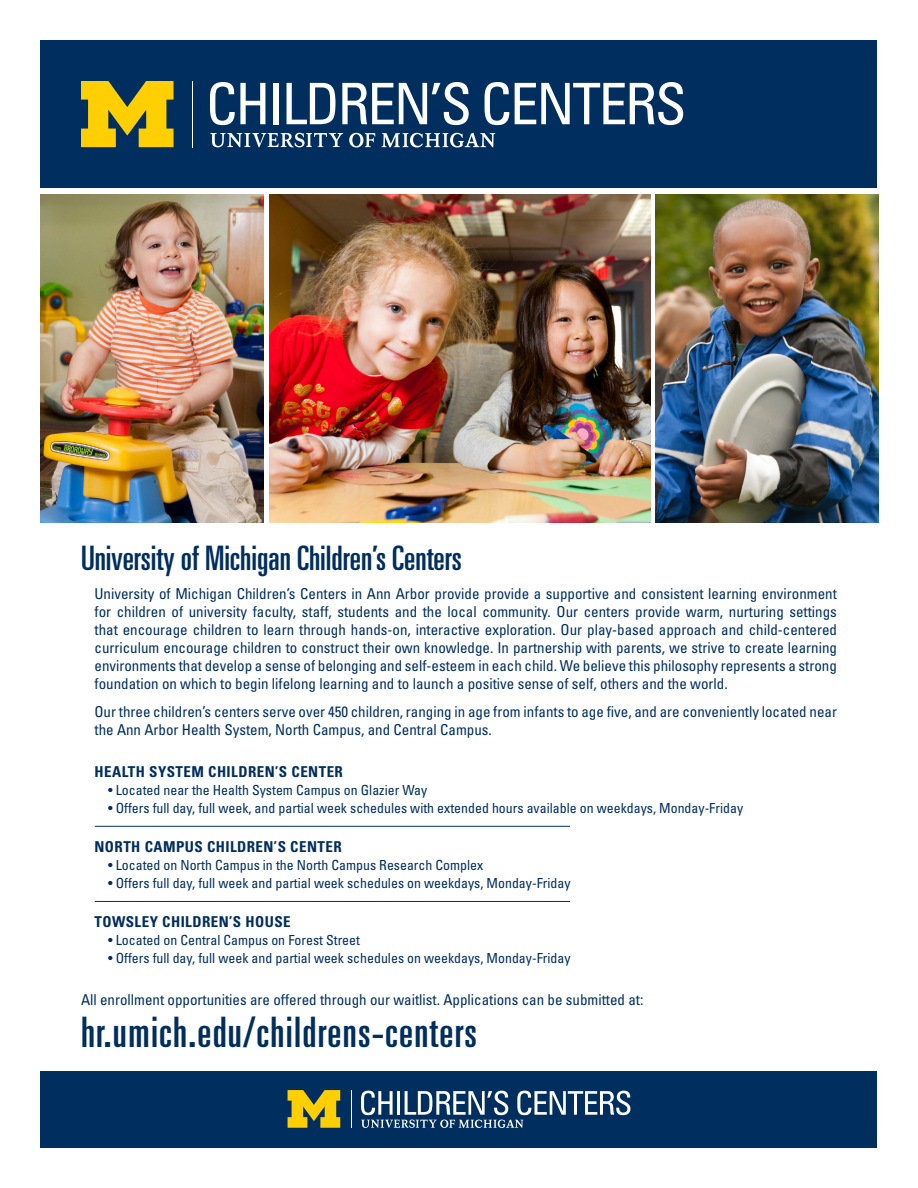
<style>
.page{position:relative;width:918px;height:1188px;background:#fff}
.page>*{position:absolute;margin:0;border:0;box-sizing:border-box;transform-origin:0 0}
.t1{font:ultra-condensed 42px "Univers LT Std";letter-spacing:.03em;color:#002e5e}
.t2{font:ultra-condensed 33.75px "Univers LT Std";color:#002e5e}
.t3{font:condensed 15px/18px "Univers LT Std";color:#002e5e;text-align:justify}
.t4{font:700 condensed 15px "Univers LT Std";letter-spacing:.03em;color:#002e5e}
.t5{font:condensed 13.8px "Univers LT Std";color:#002e5e}
</style>
<div class="page">
<div style="left:40px;top:40px;width:838px;height:148px;background:#002e5e"></div>
<div style="left:40px;top:1071px;width:838px;height:77px;background:#002e5e"></div>
<hr style="left:95px;top:826px;width:475px;height:1px;background:#002e5e">
<hr style="left:95px;top:901px;width:475px;height:1px;background:#002e5e">
<svg style="left:210px;top:82px;width:55px;height:43px"></svg>
<div style="left:274px;top:83px;width:5px;height:41px;background:#fff"></div>
<svg style="left:287px;top:83px;width:48px;height:41px"></svg>
<svg style="left:342px;top:82px;width:127px;height:43px"></svg>
<svg style="left:485px;top:82px;width:198px;height:43px"></svg>
<hr style="left:192px;top:81px;width:1px;height:66px;background:#fff">
<svg style="left:81px;top:81px;width:93px;height:66px"></svg>
<svg style="left:210px;top:133px;width:285px;height:15px"></svg>
<hr style="left:351px;top:1090px;width:1px;height:38px;background:#fff">
<svg style="left:288px;top:1090px;width:52px;height:38px"></svg>
<svg style="left:361px;top:1091px;width:269px;height:37px"></svg>
<img style="left:656px;top:194px;width:222px;height:328px">
<img style="left:40px;top:194px;width:223px;height:328px">
<img style="left:269px;top:194px;width:381px;height:328px">
<h2 class="t2" style="left:81px;top:539px;width:382px">University of Michigan Children’s Centers</h2>
<p class="t3" style="left:94px;top:584px;width:744px">University of Michigan Children’s Centers in Ann Arbor provide provide a supportive and consistent learning environment for children of university faculty, staff, students and the local community. Our centers provide warm, nurturing settings that encourage children to learn through hands-on, interactive exploration. Our play-based approach and child-centered curriculum encourage children to construct their own knowledge. In partnership with parents, we strive to create learning environments that develop a sense of belonging and self-esteem in each child. We believe this philosophy represents a strong foundation on which to begin lifelong learning and to launch a positive sense of self, others and the world.</p>
<p class="t3" style="left:94px;top:703px;width:744px">Our three children’s centers serve over 450 children, ranging in age from infants to age five, and are conveniently located near the Ann Arbor Health System, North Campus, and Central Campus.</p>
<p class="t4" style="left:94px;top:763px;width:250px">HEALTH SYSTEM CHILDREN’S CENTER</p>
<p class="t5" style="left:108px;top:782px;width:321px">• Located near the Health System Campus on Glazier Way</p>
<p class="t5" style="left:108px;top:800px;width:637px">• Offers full day, full week, and partial week schedules with extended hours available on weekdays, Monday-Friday</p>
<p class="t4" style="left:94px;top:838px;width:249px">NORTH CAMPUS CHILDREN’S CENTER</p>
<p class="t5" style="left:108px;top:857px;width:377px">• Located on North Campus in the North Campus Research Complex</p>
<p class="t5" style="left:108px;top:875px;width:464px">• Offers full day, full week and partial week schedules on weekdays, Monday-Friday</p>
<p class="t4" style="left:94px;top:913px;width:198px">TOWSLEY CHILDREN’S HOUSE</p>
<p class="t5" style="left:108px;top:932px;width:254px">• Located on Central Campus on Forest Street</p>
<p class="t5" style="left:108px;top:950px;width:464px">• Offers full day, full week and partial week schedules on weekdays, Monday-Friday</p>
<p class="t3" style="left:81px;top:991px;width:564px">All enrollment opportunities are offered through our waitlist. Applications can be submitted at:</p>
<h1 class="t1" style="left:81px;top:1008px;width:397px">hr.umich.edu/childrens-centers</h1>
</div>
